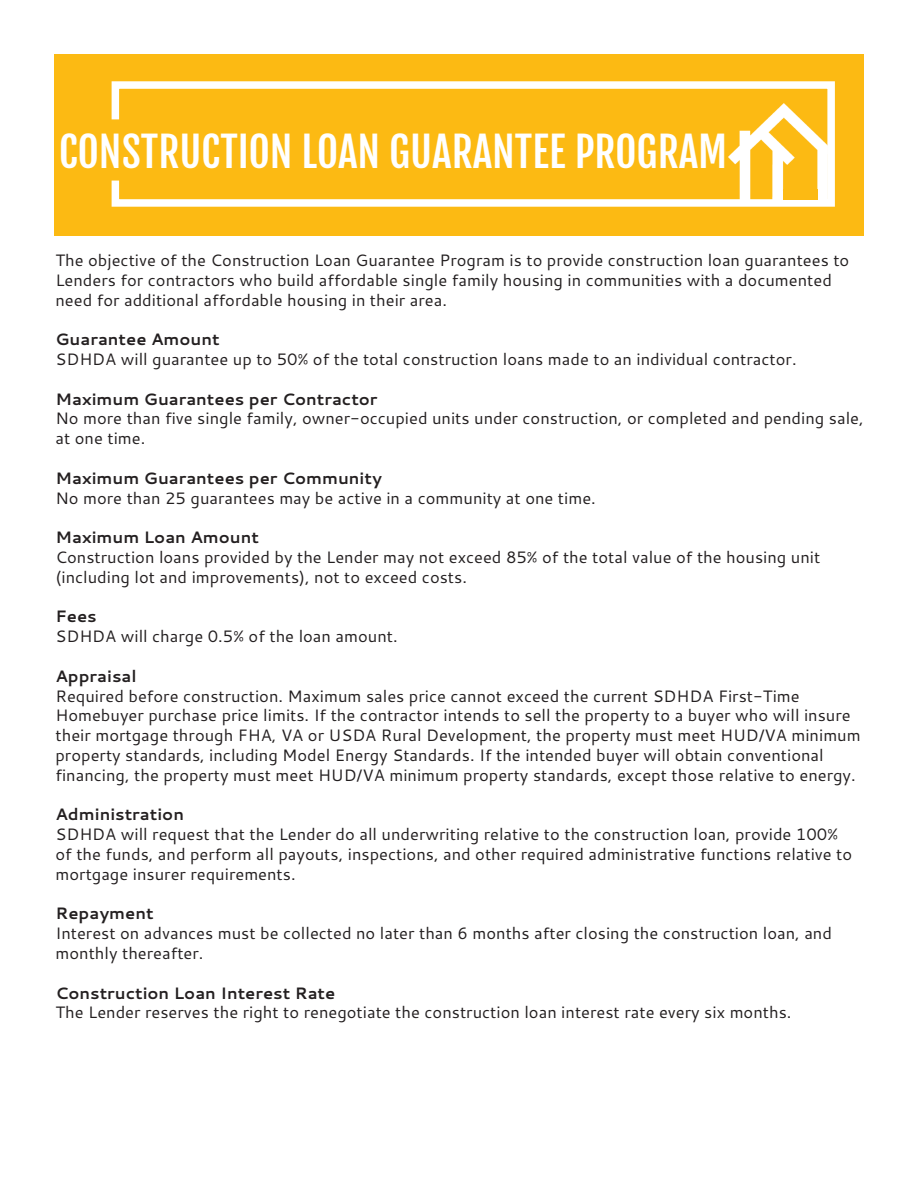
<style>
.page{position:relative;width:918px;height:1188px;background:#fff}
.page>*{position:absolute;margin:0;border:0;box-sizing:border-box;transform-origin:0 0}
.t1{font:41.25px "Fjalla One";color:#fff}
.t2{font:16.5px/19.8px "Cantarell";color:#231f20}
.t3{font:700 16.5px "Cantarell";color:#231f20}
</style>
<div class="page">
<div style="left:54px;top:54px;width:810px;height:182px;background:#fcba13"></div>
<svg style="left:111px;top:81px;width:724px;height:126px"></svg>
<img style="left:728px;top:104px;width:100px;height:95px">
<div style="left:783px;top:189px;width:34px;height:10px;background:#fcba13"></div>
<h1 class="t1" style="left:59px;top:126px;width:670px">CONSTRUCTION LOAN GUARANTEE PROGRAM</h1>
<p class="t2" style="left:56px;top:250px;width:795px">The objective of the Construction Loan Guarantee Program is to provide construction loan guarantees to<br>Lenders for contractors who build affordable single family housing in communities with a documented need for additional affordable housing in their area.</p>
<p class="t3" style="left:56px;top:328px;width:166px">Guarantee Amount</p>
<p class="t2" style="left:56px;top:349px;width:743px">SDHDA will guarantee up to 50% of the total construction loans made to an individual contractor.</p>
<p class="t3" style="left:56px;top:387px;width:324px">Maximum Guarantees per Contractor</p>
<p class="t2" style="left:56px;top:408px;width:810px">No more than five single family, owner-occupied units under construction, or completed and pending sale, at one time.</p>
<p class="t3" style="left:56px;top:466px;width:328px">Maximum Guarantees per Community</p>
<p class="t2" style="left:56px;top:487px;width:542px">No more than 25 guarantees may be active in a community at one time.</p>
<p class="t3" style="left:56px;top:526px;width:205px">Maximum Loan Amount</p>
<p class="t2" style="left:56px;top:547px;width:766px">Construction loans provided by the Lender may not exceed 85% of the total value of the housing unit (including lot and improvements), not to exceed costs.</p>
<p class="t3" style="left:56px;top:605px;width:43px">Fees</p>
<p class="t2" style="left:56px;top:626px;width:344px">SDHDA will charge 0.5% of the loan amount.</p>
<p class="t3" style="left:56px;top:664px;width:83px">Appraisal</p>
<p class="t2" style="left:56px;top:685px;width:807px">Required before construction. Maximum sales price cannot exceed the current SDHDA First-Time Homebuyer purchase price limits. If the contractor intends to sell the property to a buyer who will insure their mortgage through FHA, VA or USDA Rural Development, the property must meet HUD/VA minimum property standards, including Model Energy Standards. If the intended buyer will obtain conventional financing, the property must meet HUD/VA minimum property standards, except those relative to energy.</p>
<p class="t3" style="left:56px;top:803px;width:130px">Administration</p>
<p class="t2" style="left:56px;top:824px;width:798px">SDHDA will request that the Lender do all underwriting relative to the construction loan, provide 100% of the funds, and perform all payouts, inspections, and other required administrative functions relative to mortgage insurer requirements.</p>
<p class="t3" style="left:56px;top:902px;width:100px">Repayment</p>
<p class="t2" style="left:56px;top:923px;width:778px">Interest on advances must be collected no later than 6 months after closing the construction loan, and monthly thereafter.</p>
<p class="t3" style="left:56px;top:981px;width:281px">Construction Loan Interest Rate</p>
<p class="t2" style="left:56px;top:1002px;width:737px">The Lender reserves the right to renegotiate the construction loan interest rate every six months.</p>
</div>
